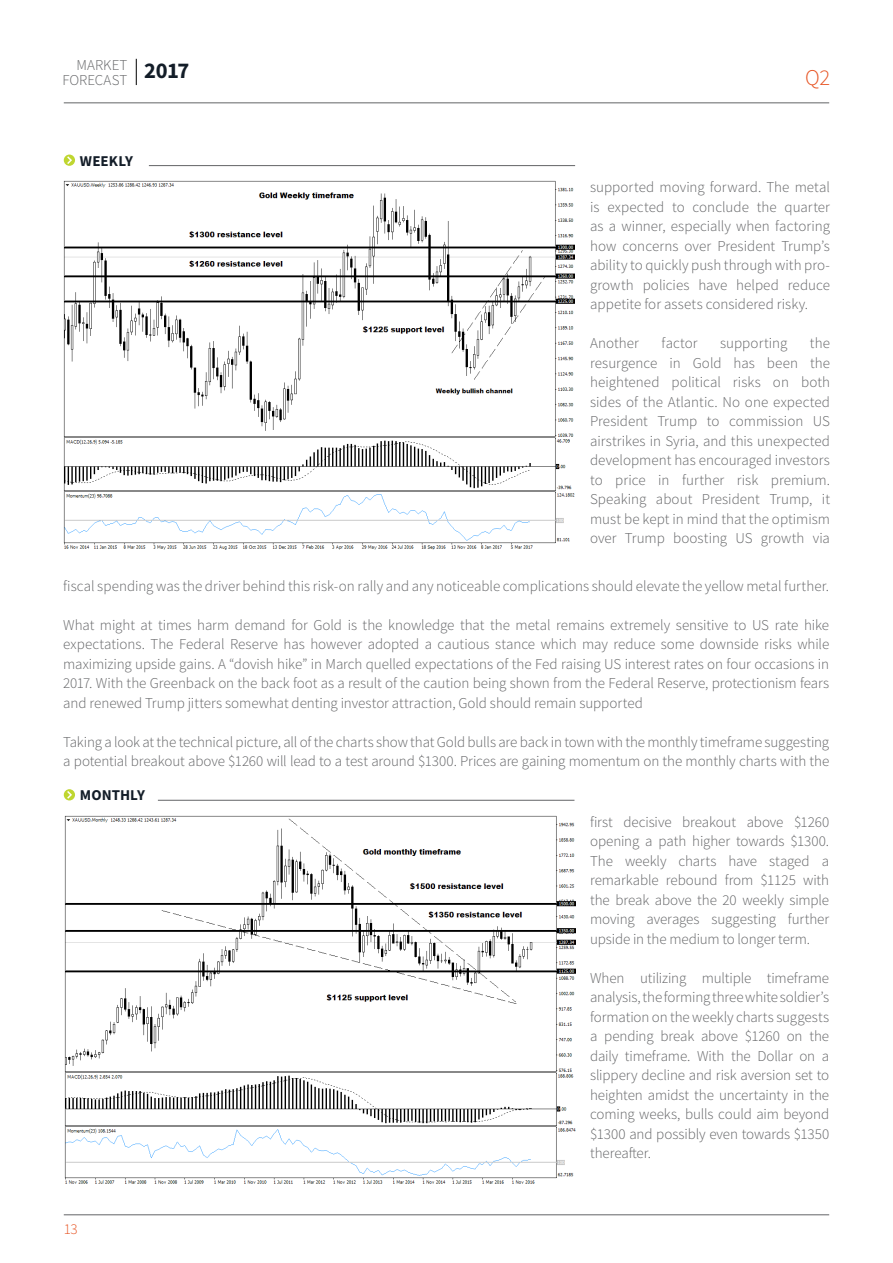
<style>
.page{position:relative;width:893px;height:1263px;background:#fff}
.page>*{position:absolute;margin:0;border:0;box-sizing:border-box;transform-origin:0 0}
.t1{font:700 22.5px "Source Sans Pro";color:#131d28}
.t2{font:300 22.5px "Source Sans Pro";color:#e75525}
.t3{font:300 15px/19.5px "Source Sans Pro";letter-spacing:-.005em;color:#636466;text-align:justify}
.t4{font:700 15px "Source Sans Pro";letter-spacing:.005em;color:#131d28}
.t5{font:300 15px "Source Sans Pro";color:#e75525}
</style>
<div class="page">
<svg style="left:136px;top:59px;width:1px;height:26px"></svg>
<hr style="left:64px;top:103px;width:765px;height:1px;background:#636466">
<hr style="left:64px;top:1214px;width:765px;height:1px;background:#636466">
<img style="left:64px;top:181px;width:510px;height:368px">
<hr style="left:149px;top:165px;width:426px;height:1px;background:#636466">
<div style="left:64px;top:155px;width:11px;height:11px;background:#bfd630;border-radius:50%"></div>
<svg style="left:67px;top:156px;width:5px;height:8px"></svg>
<img style="left:64px;top:815px;width:511px;height:369px">
<hr style="left:158px;top:800px;width:416px;height:1px;background:#636466">
<div style="left:64px;top:789px;width:11px;height:11px;background:#bfd630;border-radius:50%"></div>
<svg style="left:67px;top:791px;width:5px;height:8px"></svg>
<p class="t3" style="left:62px;top:58px;width:67px;line-height:15px;text-align:right">MARKET<br>FORECAST</p>
<h1 class="t2" style="left:805px;top:64px;width:26px">Q2</h1>
<h1 class="t1" style="left:144px;top:55px;width:47px">2017</h1>
<p class="t4" style="left:80px;top:151px;width:55px">WEEKLY</p>
<p class="t3" style="left:590px;top:177px;width:241px">supported moving forward. The metal is expected to conclude the quarter as a winner, especially when factoring how concerns over President Trump’s ability to quickly push through with pro&shy;growth policies have helped reduce appetite for assets considered risky.</p>
<p class="t3" style="left:590px;top:333px;width:50px">Another</p>
<p class="t3" style="left:661px;top:333px;width:38px">factor</p>
<p class="t3" style="left:720px;top:333px;width:69px">supporting</p>
<p class="t3" style="left:590px;top:333px;width:241px;text-indent:220px">the resurgence in Gold has been the heightened political risks on both sides of the Atlantic. No one expected President Trump to commission US airstrikes in Syria, and this unexpected development has encouraged investors to price in further risk premium.<br>Speaking about President Trump, it must be kept in mind that the optimism over Trump boosting US growth via</p>
<p class="t3" style="left:63px;top:576px;width:767px">fiscal spending was the driver behind this risk-on rally and any noticeable complications should elevate the yellow metal further.</p>
<p class="t3" style="left:63px;top:615px;width:768px">What might at times harm demand for Gold is the knowledge that the metal remains extremely sensitive to US rate hike expectations. The Federal Reserve has however adopted a cautious stance which may reduce some downside risks while maximizing upside gains. A “dovish hike” in March quelled expectations of the Fed raising US interest rates on four occasions in 2017. With the Greenback on the back foot as a result of the caution being shown from the Federal Reserve, protectionism fears and renewed Trump jitters somewhat denting investor attraction, Gold should remain supported</p>
<p class="t3" style="left:63px;top:732px;width:768px">Taking a look at the technical picture, all of the charts show that Gold bulls are back in town with the monthly timeframe suggesting a potential breakout above $1260 will lead to a test around $1300. Prices are gaining momentum on the monthly charts with the</p>
<p class="t4" style="left:80px;top:785px;width:66px">MONTHLY</p>
<p class="t5" style="left:64px;top:1220px;width:15px">13</p>
<p class="t3" style="left:590px;top:812px;width:241px">first decisive breakout above $1260 opening a path higher towards $1300.<br>The weekly charts have staged a remarkable rebound from $1125 with the break above the 20 weekly simple moving averages suggesting further upside in the medium to longer term.</p>
<p class="t3" style="left:590px;top:968px;width:241px">When utilizing multiple timeframe analysis, the forming three white soldier’s formation on the weekly charts suggests a pending break above $1260 on the daily timeframe. With the Dollar on a slippery decline and risk aversion set to heighten amidst the uncertainty in the coming weeks, bulls could aim beyond $1300 and possibly even towards $1350 thereafter.</p>
</div>
